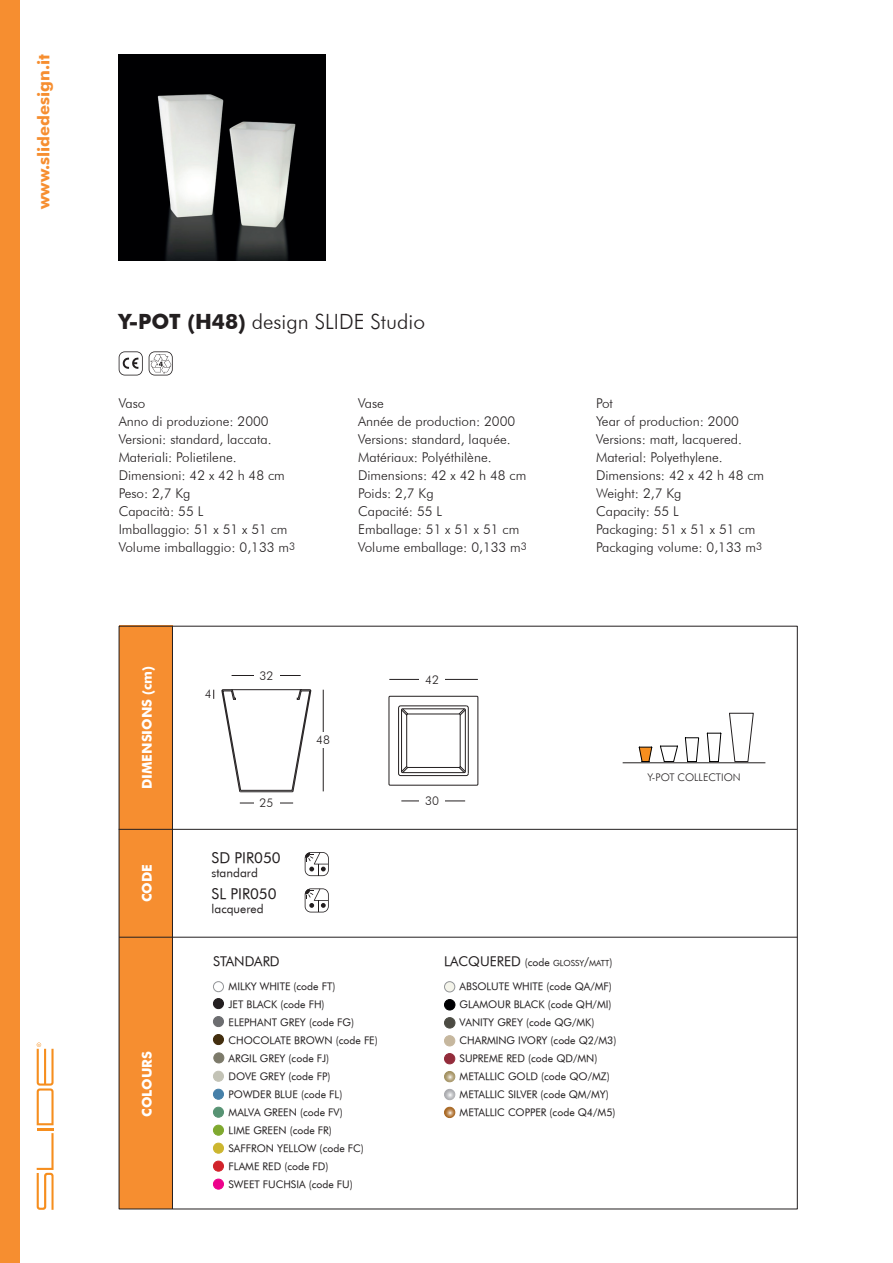
<style>
.page{position:relative;width:893px;height:1263px;background:#fff}
.page>*{position:absolute;margin:0;border:0;box-sizing:border-box;transform-origin:0 0}
.t1{font:300 21px "Futura BT";color:#231f20}
.t2{font:700 16.5px "Futura BT";color:#f68e30}
.t3{font:15px "Futura Book BT";color:#231f20}
.t4{font:300 13.5px/18px "Futura BT";color:#231f20}
.t5{font:700 13.5px "Futura BT";color:#fff}
.t6{font:13.5px "Futura Book BT";color:#231f20}
.t7{font:12px "Futura Book BT";color:#231f20}
.t8{font:300 12px "Futura BT";color:#231f20}
.t9{font:10.5px/18px "Futura Book BT";color:#231f20}
.t10{font:300 10.5px "Futura BT";color:#231f20}
.t11{font:8.4px "Futura Book BT";color:#231f20}
.s1{font-weight:700}
.s2{font-size:13.5px}
.s3{font-size:10.5px}
.s4{font-size:12px}
</style>
<div class="page">
<svg style="left:305px;top:852px;width:24px;height:24px"></svg>
<svg style="left:305px;top:888px;width:24px;height:24px"></svg>
<div style="left:0;top:0;width:20px;height:1263px;background:#f68e30"></div>
<div style="left:119px;top:626px;width:53px;height:583px;background:#f68e30"></div>
<hr style="left:119px;top:829px;width:678px;height:1px;background:#231f20">
<hr style="left:172px;top:626px;width:1px;height:583px;background:#231f20">
<hr style="left:119px;top:937px;width:678px;height:1px;background:#231f20">
<svg style="left:37px;top:1042px;width:17px;height:168px"></svg>
<div style="left:444px;top:982px;width:11px;height:10px;background:#f4f4ea;border-radius:50%"></div>
<div style="left:444px;top:981px;width:11px;height:11px;border:1px solid #939598;border-radius:50%"></div>
<div style="left:444px;top:1017px;width:11px;height:11px;background:#4c4b43;border-radius:50%"></div>
<div style="left:444px;top:1017px;width:11px;height:11px;border:1px solid #4c4c44;border-radius:50%"></div>
<div style="left:444px;top:1036px;width:11px;height:10px;background:#c6b79e;border-radius:50%"></div>
<div style="left:444px;top:1035px;width:11px;height:11px;border:1px solid #c6b79e;border-radius:50%"></div>
<div style="left:444px;top:1053px;width:11px;height:11px;background:#932c3b;border-radius:50%"></div>
<div style="left:444px;top:1053px;width:11px;height:11px;border:1px solid #932c3b;border-radius:50%"></div>
<svg style="left:444px;top:1071px;width:11px;height:11px"></svg>
<div style="left:444px;top:1071px;width:11px;height:11px;border:1px solid #fff;border-radius:50%"></div>
<svg style="left:444px;top:1089px;width:11px;height:11px"></svg>
<div style="left:444px;top:1089px;width:11px;height:11px;border:1px solid #fff;border-radius:50%"></div>
<svg style="left:444px;top:1107px;width:11px;height:10px"></svg>
<div style="left:444px;top:1107px;width:11px;height:11px;border:1px solid #a86824;border-radius:50%"></div>
<div style="left:444px;top:999px;width:11px;height:11px;background:#000002;border-radius:50%"></div>
<div style="left:444px;top:999px;width:11px;height:11px;border:1px solid #000002;border-radius:50%"></div>
<div style="left:213px;top:1107px;width:10px;height:10px;background:#579373;border-radius:50%"></div>
<div style="left:213px;top:1107px;width:11px;height:10px;border:1px solid #579373;border-radius:50%"></div>
<div style="left:213px;top:1161px;width:10px;height:10px;background:#d1232a;border-radius:50%"></div>
<div style="left:213px;top:1161px;width:11px;height:10px;border:1px solid #d1232a;border-radius:50%"></div>
<div style="left:213px;top:981px;width:11px;height:11px;border:1px solid #939598;border-radius:50%"></div>
<div style="left:213px;top:998px;width:10px;height:10px;background:#231f20;border-radius:50%"></div>
<div style="left:213px;top:998px;width:11px;height:11px;border:1px solid #231f20;border-radius:50%"></div>
<div style="left:213px;top:1016px;width:10px;height:10px;background:#6c6d70;border-radius:50%"></div>
<div style="left:213px;top:1016px;width:11px;height:11px;border:1px solid #6c6d70;border-radius:50%"></div>
<div style="left:213px;top:1034px;width:10px;height:10px;background:#432e0e;border-radius:50%"></div>
<div style="left:213px;top:1034px;width:11px;height:11px;border:1px solid #432e0e;border-radius:50%"></div>
<div style="left:214px;top:1053px;width:10px;height:10px;background:#7c7a6a;border-radius:50%"></div>
<div style="left:213px;top:1052px;width:11px;height:11px;border:1px solid #7c7a6a;border-radius:50%"></div>
<div style="left:213px;top:1071px;width:10px;height:10px;background:#c3c3b6;border-radius:50%"></div>
<div style="left:213px;top:1071px;width:11px;height:11px;border:1px solid #c3c3b6;border-radius:50%"></div>
<div style="left:213px;top:1089px;width:10px;height:10px;background:#4680a9;border-radius:50%"></div>
<div style="left:213px;top:1089px;width:11px;height:11px;border:1px solid #4680a9;border-radius:50%"></div>
<div style="left:213px;top:1143px;width:10px;height:10px;background:#ccb62f;border-radius:50%"></div>
<div style="left:213px;top:1143px;width:11px;height:10px;border:1px solid #ccb62f;border-radius:50%"></div>
<div style="left:213px;top:1125px;width:10px;height:10px;background:#7fa92f;border-radius:50%"></div>
<div style="left:213px;top:1125px;width:11px;height:10px;border:1px solid #7fa92f;border-radius:50%"></div>
<div style="left:213px;top:1179px;width:10px;height:10px;background:#ed028c;border-radius:50%"></div>
<div style="left:213px;top:1179px;width:11px;height:10px;border:1px solid #ed028c;border-radius:50%"></div>
<img style="left:119px;top:54px;width:206px;height:206px">
<svg style="left:119px;top:351px;width:24px;height:24px"></svg>
<svg style="left:149px;top:351px;width:24px;height:24px"></svg>
<svg style="left:221px;top:689px;width:91px;height:103px"></svg>
<hr style="left:240px;top:803px;width:53px;height:1px;background:#231f20">
<hr style="left:232px;top:675px;width:69px;height:1px;background:#231f20">
<hr style="left:323px;top:690px;width:1px;height:101px;background:#231f20">
<hr style="left:401px;top:801px;width:64px;height:1px;background:#231f20">
<hr style="left:389px;top:679px;width:89px;height:1px;background:#231f20">
<div style="left:254px;top:668px;width:25px;height:15px;background:#fff"></div>
<div style="left:254px;top:795px;width:25px;height:16px;background:#fff"></div>
<div style="left:310px;top:732px;width:26px;height:16px;background:#fff"></div>
<div style="left:419px;top:672px;width:26px;height:15px;background:#fff"></div>
<svg style="left:388px;top:695px;width:91px;height:91px"></svg>
<div style="left:419px;top:793px;width:26px;height:16px;background:#fff"></div>
<hr style="left:623px;top:762px;width:142px;height:1px;background:#231f20">
<svg style="left:660px;top:737px;width:39px;height:25px"></svg>
<svg style="left:706px;top:732px;width:16px;height:30px"></svg>
<svg style="left:729px;top:712px;width:25px;height:50px"></svg>
<svg style="left:638px;top:746px;width:15px;height:16px"></svg>
<p class="t2" style="left:34px;top:209px;width:156px;rotate:-90deg">www.slidedesign.it</p>
<h1 class="t1" style="left:119px;top:309px;width:308px"><span class="s1">Y-POT (H48)</span> design SLIDE Studio</h1>
<p class="t4" style="left:119px;top:395px;width:178px">Vaso<br>Anno di produzione: 2000<br>Versioni: standard, laccata.<br>Materiali: Polietilene.<br>Dimensioni: 42 x 42 h 48 cm<br>Peso: 2,7 Kg<br>Capacità: 55 L<br>Imballaggio: 51 x 51 x 51 cm<br>Volume imballaggio: 0,133 m<sup>3</sup></p>
<p class="t4" style="left:358px;top:395px;width:170px">Vase<br>Année de production: 2000<br>Versions: standard, laquée.<br>Matériaux: Polyéthilène.<br>Dimensions: 42 x 42 h 48 cm<br>Poids: 2,7 Kg<br>Capacité: 55 L<br>Emballage: 51 x 51 x 51 cm<br>Volume emballage: 0,133 m<sup>3</sup></p>
<p class="t4" style="left:596px;top:395px;width:170px">Pot<br>Year of production: 2000<br>Versions: matt, lacquered.<br>Material: Polyethylene.<br>Dimensions: 42 x 42 h 48 cm<br>Weight: 2,7 Kg<br>Capacity: 55 L<br>Packaging: 51 x 51 x 51 cm<br>Packaging volume: 0,133 m<sup>3</sup></p>
<p class="t5" style="left:139px;top:789px;width:125px;rotate:-90deg">DIMENSIONS (cm)</p>
<p class="t5" style="left:139px;top:902px;width:40px;rotate:-90deg">CODE</p>
<p class="t5" style="left:139px;top:1117px;width:67px;rotate:-90deg">COLOURS</p>
<p class="t8" style="left:205px;top:687px;width:8px">4</p>
<p class="t8" style="left:260px;top:668px;width:15px">32</p>
<p class="t8" style="left:260px;top:796px;width:15px">25</p>
<p class="t3" style="left:212px;top:848px;width:71px">SD PIR050</p>
<p class="t7" style="left:212px;top:865px;width:48px">standard</p>
<p class="t3" style="left:212px;top:885px;width:67px">SL PIR050</p>
<p class="t7" style="left:212px;top:901px;width:53px">lacquered</p>
<p class="t8" style="left:316px;top:733px;width:15px">48</p>
<p class="t6" style="left:213px;top:953px;width:68px">STANDARD</p>
<p class="t9" style="left:229px;top:977px;width:151px">MILKY WHITE (code FT)<br>JET BLACK (code FH)<br>ELEPHANT GREY (code FG)<br>CHOCOLATE BROWN (code FE)<br>ARGIL GREY (code FJ)<br>DOVE GREY (code FP)<br>POWDER BLUE (code FL)<br>MALVA GREEN (code FV)<br>LIME GREEN (code FR)<br>SAFFRON YELLOW (code FC)<br>FLAME RED (code FD)<br>SWEET FUCHSIA (code FU)</p>
<p class="t8" style="left:425px;top:672px;width:15px">42</p>
<p class="t8" style="left:425px;top:794px;width:15px">30</p>
<p class="t10" style="left:647px;top:771px;width:95px">Y-POT COLLECTION</p>
<p class="t11" style="left:444px;top:958px;width:170px"><span class="s2">LACQUERED</span> <span class="s3">(code</span> GLOSSY<span class="s4">/</span>MATT<span class="s3">)</span></p>
<p class="t9" style="left:460px;top:977px;width:158px">ABSOLUTE WHITE (code QA/MF)<br>GLAMOUR BLACK (code QH/MI)<br>VANITY GREY (code QG/MK)<br>CHARMING IVORY (code Q2/M3)<br>SUPREME RED (code QD/MN)<br>METALLIC GOLD (code QO/MZ)<br>METALLIC SILVER (code QM/MY)<br>METALLIC COPPER (code Q4/M5)</p>
</div>
